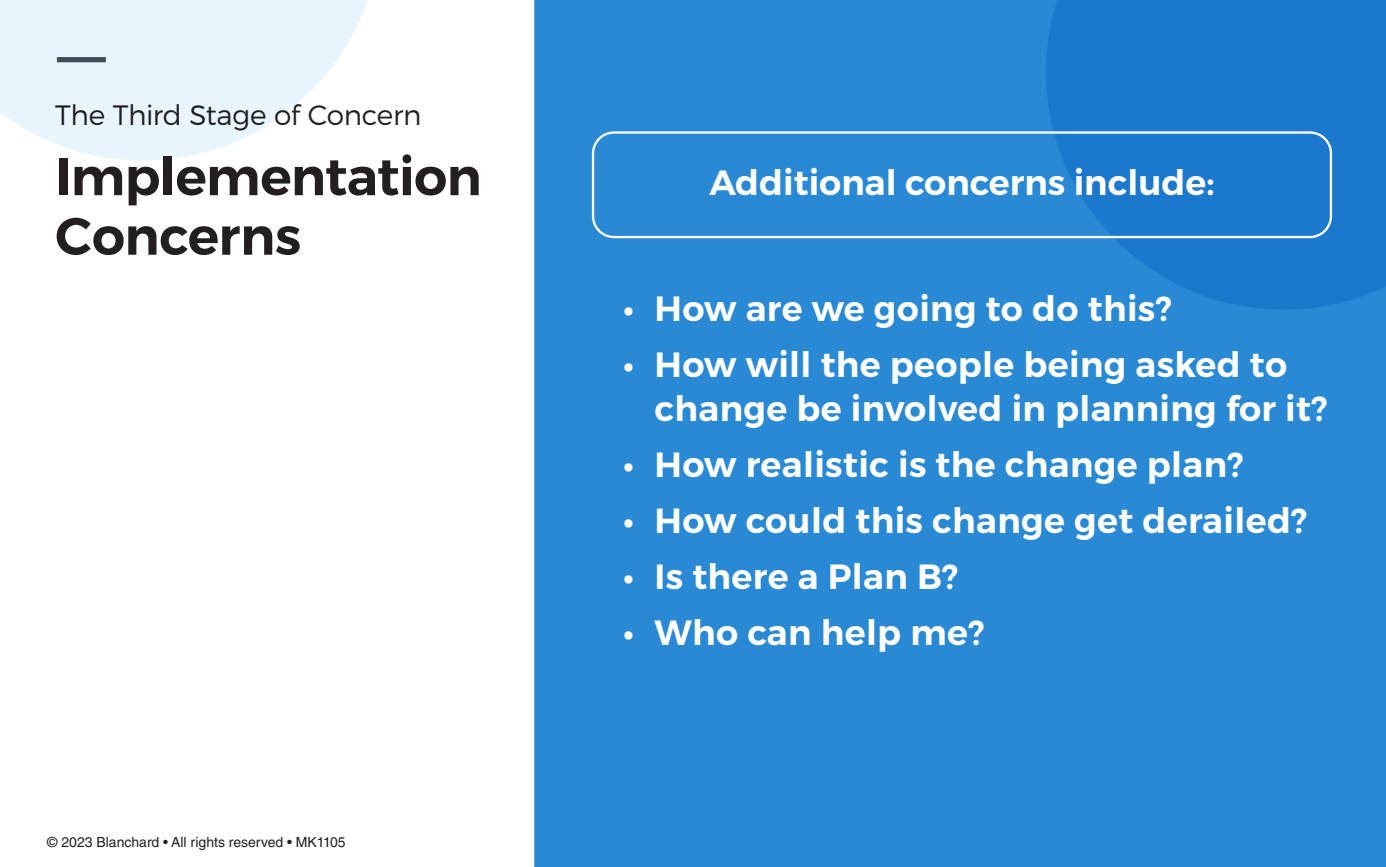
<style>
.page{position:relative;width:1386px;height:867px;background:#fff}
.page>*{position:absolute;margin:0;border:0;box-sizing:border-box;transform-origin:0 0}
.t1{font:600 52.5px/59.5px "Montserrat";letter-spacing:-.015em;color:#231f20}
.t2{font:600 35px/43.8px "Montserrat";letter-spacing:.01em;color:#fff}
.t3{font:300 28px "Montserrat";letter-spacing:-.015em;color:#231f20}
.t4{font:14px "Helvetica LT Std";color:#231f20}
</style>
<div class="page">
<div style="left:534px;top:0;width:852px;height:866px;background:#2989d5"></div>
<svg style="left:1046px;top:0;width:340px;height:309px;fill:#1c78cd"></svg>
<div style="left:592px;top:131px;width:740px;height:107px;border:2px solid #fff;border-radius:21px"></div>
<svg style="left:0;top:0;width:368px;height:160px;fill:#e8f5fc"></svg>
<h2 class="t3" style="left:55px;top:98px;width:368px">The Third Stage of Concern</h2>
<h2 class="t1" style="left:55px;top:147px;width:428px">Implementation<br>Concerns</h2>
<p class="t4" style="left:47px;top:834px;width:300px">© 2023 Blanchard • All rights reserved • MK1105</p>
<p class="t2" style="left:710px;top:161px;width:506px">Additional concerns include:</p>
<p class="t2" style="left:623px;top:287px;width:550px">• How are we going to do this?</p>
<p class="t2" style="left:654px;top:343px;width:675px;text-indent:-32px">• How will the people being asked to change be involved in planning for it?</p>
<p class="t2" style="left:623px;top:443px;width:622px">• How realistic is the change plan?</p>
<p class="t2" style="left:623px;top:499px;width:686px">• How could this change get derailed?</p>
<p class="t2" style="left:623px;top:555px;width:337px">• Is there a Plan B?</p>
<p class="t2" style="left:623px;top:611px;width:363px">• Who can help me?</p>
</div>
